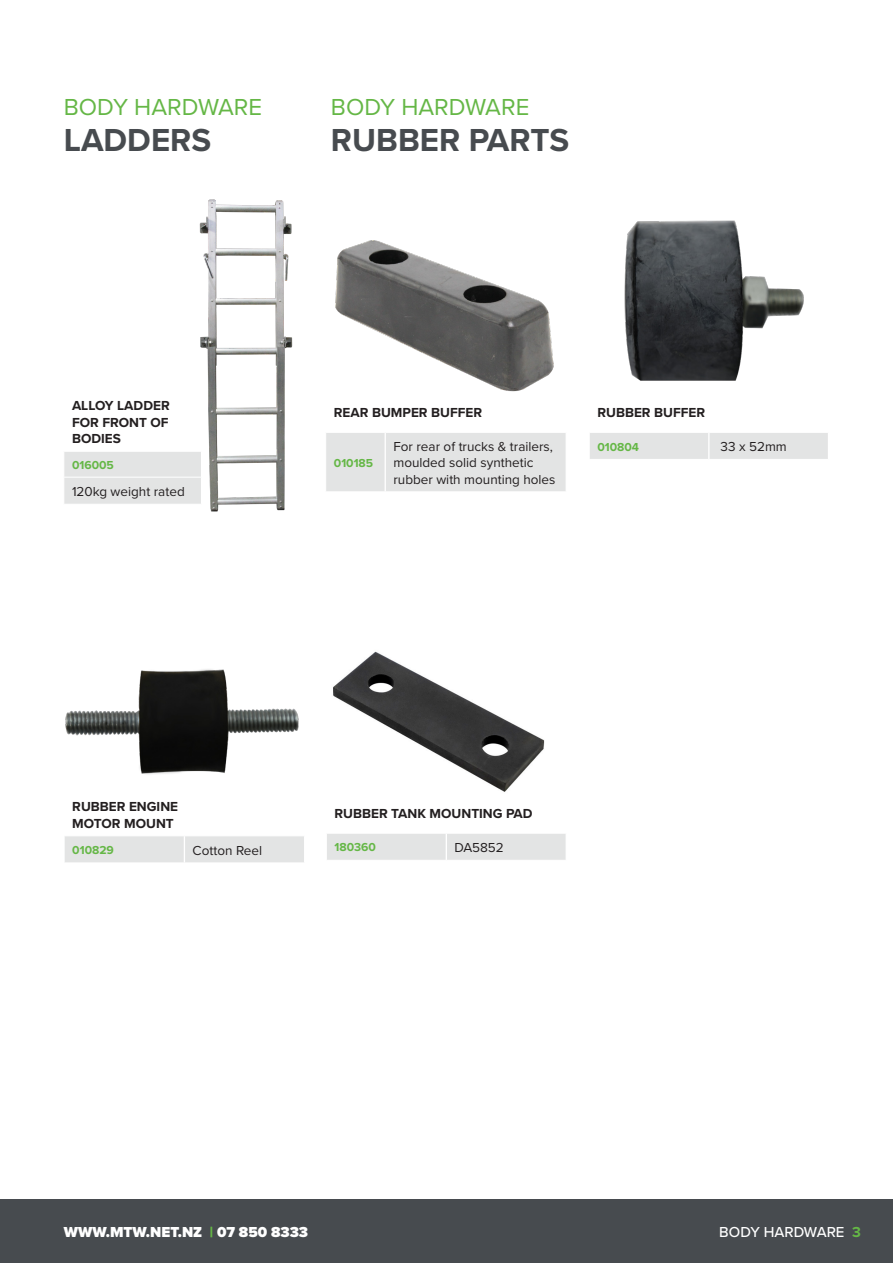
<style>
.page{position:relative;width:893px;height:1263px;background:#fff}
.page>*{position:absolute;margin:0;border:0;box-sizing:border-box;transform-origin:0 0}
._2__Product_Heading{font:700 33px "Proxima Nova";color:#474b4f}
._1__Series_Heading{font:24px "Proxima Nova";color:#65b746}
.t1{font:900 15px "Proxima Nova";color:#fff}
.t2{font:500 15px "Proxima Nova";color:#fff}
.Subheading{font:13.5px/16.2px "Proxima Nova";color:#231f20}
.First_Heading{font:700 13.5px/16.4px "Proxima Nova";color:#231f20;text-align:justify}
.First_Heading-2{font:700 12px "Proxima Nova";color:#65b746}
.s1{color:#65b746}
.s2{font-weight:700;color:#65b746}
</style>
<div class="page">
<div style="left:0;top:1199px;width:893px;height:64px;background:#474b4f"></div>
<div style="left:64px;top:452px;width:124px;height:52px;background:#e3e4e4"></div>
<hr style="left:63px;top:477px;width:138px;height:1px;background:#fff">
<img style="left:188px;top:199px;width:105px;height:313px">
<div style="left:326px;top:433px;width:240px;height:58px;background:#e3e4e4"></div>
<hr style="left:385px;top:433px;width:1px;height:58px;background:#fff">
<img style="left:335px;top:240px;width:219px;height:152px">
<div style="left:590px;top:433px;width:238px;height:26px;background:#e3e4e4"></div>
<div style="left:65px;top:836px;width:239px;height:27px;background:#e3e4e4"></div>
<hr style="left:184px;top:862px;width:121px;height:1px;background:#fff">
<div style="left:327px;top:834px;width:239px;height:26px;background:#e3e4e4"></div>
<img style="left:65px;top:669px;width:234px;height:105px">
<img style="left:624px;top:220px;width:180px;height:161px">
<img style="left:333px;top:651px;width:212px;height:141px">
<p class="_1__Series_Heading" style="left:64px;top:89px;width:200px">BODY HARDWARE</p>
<p class="_2__Product_Heading" style="left:64px;top:115px;width:149px">LADDERS</p>
<p class="_1__Series_Heading" style="left:331px;top:89px;width:200px">BODY HARDWARE</p>
<p class="_2__Product_Heading" style="left:331px;top:115px;width:240px">RUBBER PARTS</p>
<p class="First_Heading" style="left:72px;top:397px;width:99px">ALLOY LADDER FOR FRONT OF BODIES</p>
<p class="First_Heading-2" style="left:72px;top:456px;width:43px">016005</p>
<p class="Subheading" style="left:72px;top:483px;width:114px">120kg weight rated</p>
<p class="First_Heading" style="left:334px;top:404px;width:150px">REAR BUMPER BUFFER</p>
<p class="First_Heading-2" style="left:334px;top:454px;width:41px">010185</p>
<p class="Subheading" style="left:393px;top:438px;width:164px">For rear of trucks &amp; trailers, moulded solid synthetic rubber with mounting holes</p>
<p class="First_Heading" style="left:597px;top:404px;width:109px">RUBBER BUFFER</p>
<p class="First_Heading-2" style="left:597px;top:438px;width:43px">010804</p>
<p class="Subheading" style="left:720px;top:438px;width:68px">33 x 52mm</p>
<p class="First_Heading" style="left:72px;top:798px;width:107px">RUBBER ENGINE</p>
<p class="First_Heading" style="left:72px;top:815px;width:103px">MOTOR MOUNT</p>
<p class="First_Heading-2" style="left:72px;top:841px;width:43px">010829</p>
<p class="Subheading" style="left:193px;top:841px;width:71px">Cotton Reel</p>
<p class="First_Heading" style="left:335px;top:805px;width:200px">RUBBER TANK MOUNTING PAD</p>
<p class="First_Heading-2" style="left:335px;top:838px;width:43px">180360</p>
<p class="Subheading" style="left:454px;top:839px;width:51px">DA5852</p>
<p class="t1" style="left:64px;top:1221px;width:246px">WWW.MTW.NET.NZ <span class="s1">|</span> 07 850 8333</p>
<p class="t2" style="left:719px;top:1221px;width:143px">BODY HARDWARE <span class="s2">3</span></p>
</div>
